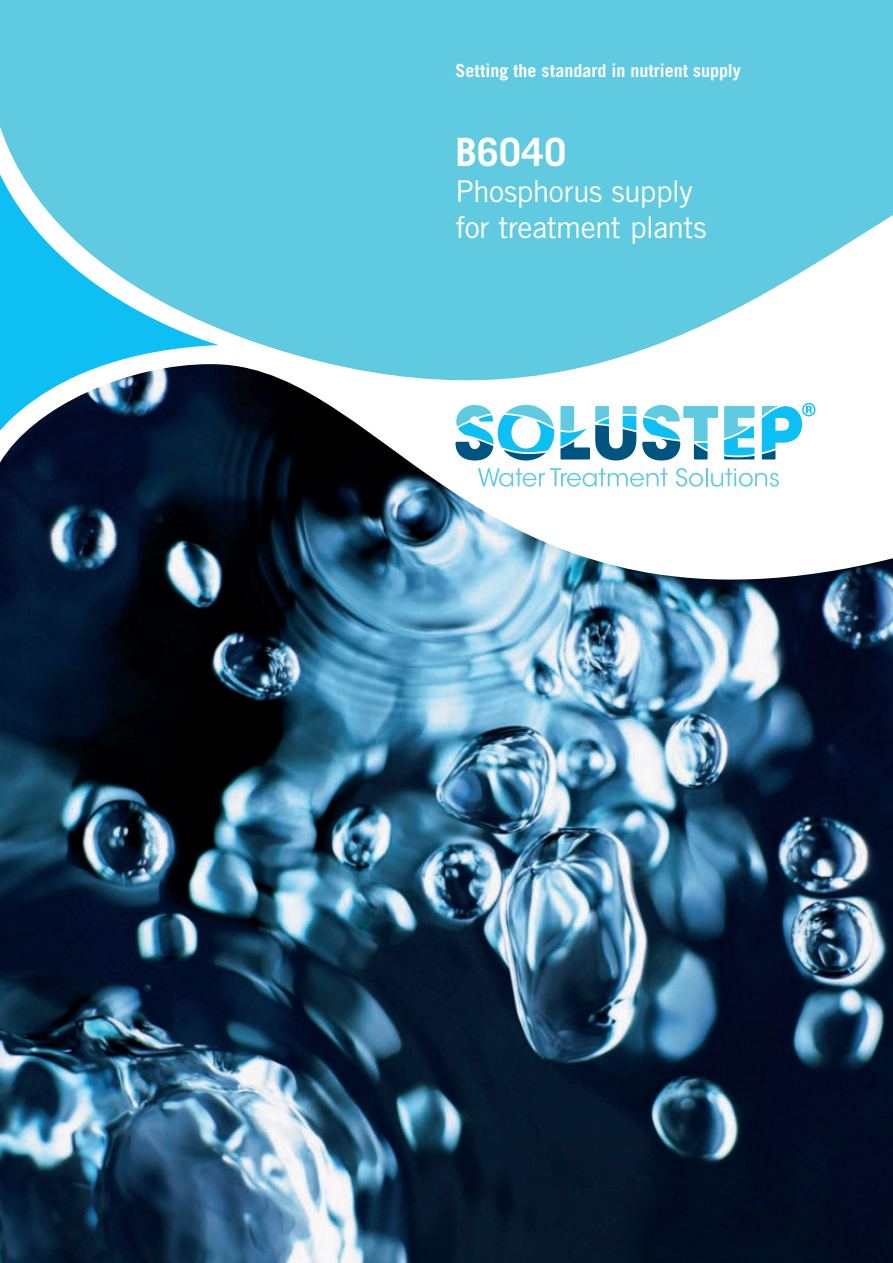
<style>
.page{position:relative;width:893px;height:1263px;background:#fff}
.page>*{position:absolute;margin:0;border:0;box-sizing:border-box;transform-origin:0 0}
.t1{font:700 39px "Trade Gothic LT Std";letter-spacing:.015em;color:#fff}
.t2{font:30px/36px "Trade Gothic LT Std";letter-spacing:-.02em;color:#fff}
.t3{font:700 18px "Trade Gothic LT Std";color:#fff}
</style>
<div class="page">
<img style="left:0;top:434px;width:893px;height:829px">
<svg style="left:0;top:0;width:893px;height:434px;fill:#60cae1"></svg>
<svg style="left:0;top:140px;width:219px;height:308px;background:#52b1cd"></svg>
<svg style="left:455px;top:405px;width:99px;height:55px"></svg>
<svg style="left:560px;top:406px;width:76px;height:54px"></svg>
<svg style="left:642px;top:405px;width:76px;height:55px"></svg>
<svg style="left:724px;top:406px;width:30px;height:53px"></svg>
<svg style="left:762px;top:403px;width:53px;height:56px"></svg>
<svg style="left:478px;top:468px;width:190px;height:19px"></svg>
<svg style="left:676px;top:468px;width:103px;height:19px"></svg>
<p class="t3" style="left:455px;top:59px;width:287px">Setting the standard in nutrient supply</p>
<h1 class="t1" style="left:455px;top:128px;width:112px">B6040</h1>
<h2 class="t2" style="left:455px;top:173px;width:253px">Phosphorus supply for treatment plants</h2>
</div>
